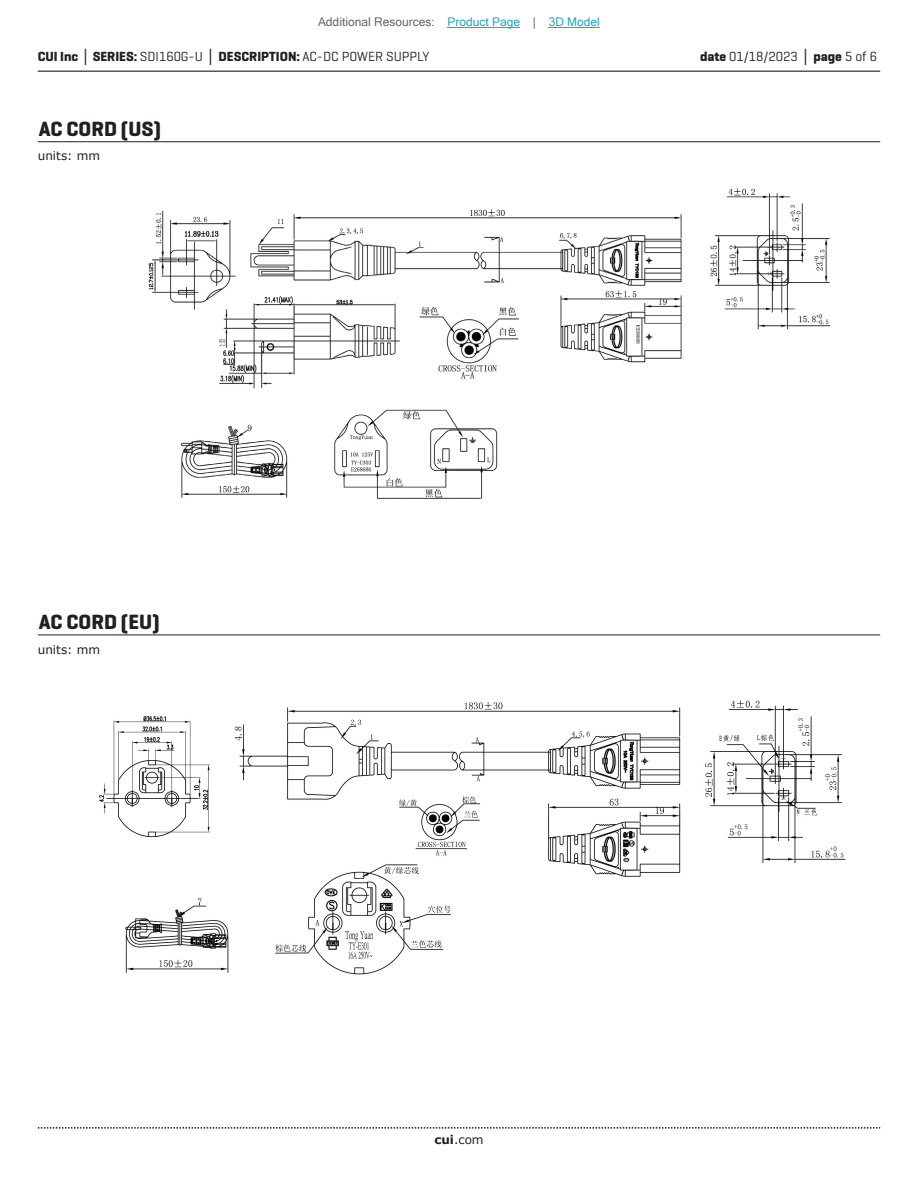
<style>
.page{position:relative;width:918px;height:1188px;background:#fff}
.page>*{position:absolute;margin:0;border:0;box-sizing:border-box;transform-origin:0 0}
.t1{font:700 21px "Geogrotesque";color:#231f20}
.t2{font:700 13.5px "Geogrotesque";color:#231f20}
.t3{font:13.5px "Geogrotesque";color:#231f20}
.t4{font:12px "Microsoft Sans Serif";color:#63676b}
.t5{font:12px "Verdana";color:#231f20}
.s1{color:#23a4c6}
.s2{font-family:"Verdana"}
.s3{font-weight:400}
.s4{font-weight:700}
.s5{font-family:"Verdana";font-weight:700}
</style>
<div class="page">
<hr style="left:38px;top:71px;width:842px;height:1px;background:#231f20">
<svg style="left:38px;top:1127px;width:842px;height:2px"></svg>
<img style="left:148px;top:188px;width:683px;height:311px">
<hr style="left:38px;top:141px;width:842px;height:1px;background:#231f20">
<hr style="left:38px;top:635px;width:842px;height:1px;background:#231f20">
<img style="left:99px;top:700px;width:747px;height:275px">
<hr style="left:448px;top:27px;width:72px;height:1px;background:#23a4c6">
<hr style="left:549px;top:27px;width:51px;height:1px;background:#23a4c6">
<p class="t4" style="left:318px;top:15px;width:283px">Additional Resources: <span class="s1">Product Page</span> | <span class="s1">3D Model</span></p>
<p class="t2" style="left:38px;top:48px;width:393px">CUI Inc <span class="s2">│</span> SERIES: <span class="s3">SDI160G-U</span> <span class="s2">│</span> DESCRIPTION: <span class="s3">AC-DC POWER SUPPLY</span></p>
<p class="t3" style="left:700px;top:48px;width:179px"><span class="s4">date</span> 01/18/2023 <span class="s5">│</span> <span class="s4">page</span> 5 of 6</p>
<h1 class="t1" style="left:39px;top:116px;width:124px">AC CORD (US)</h1>
<p class="t5" style="left:38px;top:148px;width:64px">units: mm</p>
<h1 class="t1" style="left:39px;top:609px;width:122px">AC CORD (EU)</h1>
<p class="t5" style="left:38px;top:641px;width:64px">units: mm</p>
<p class="t5" style="left:434px;top:1131px;width:51px"><span class="s4">cui</span>.com</p>
</div>
